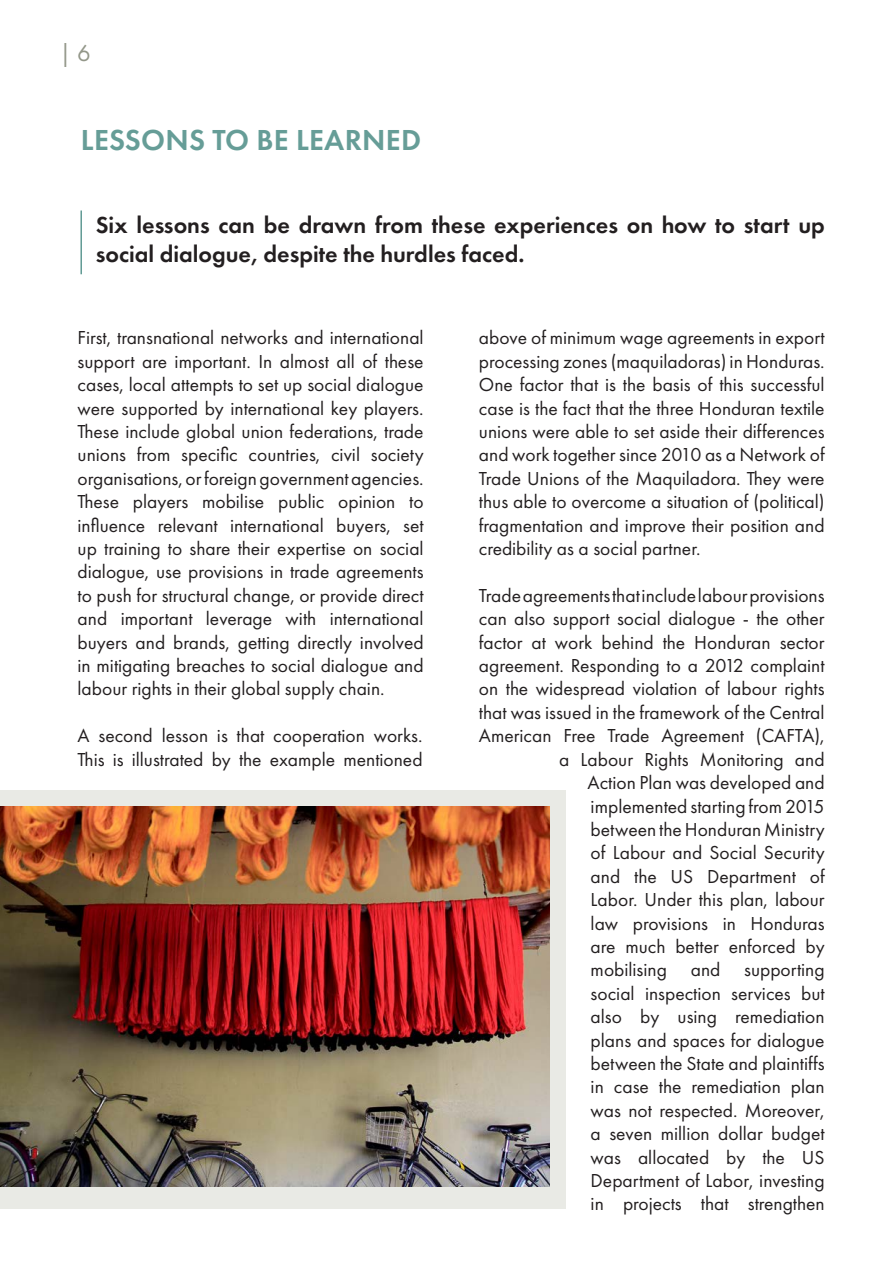
<style>
.page{position:relative;width:893px;height:1263px;background:#fff}
.page>*{position:absolute;margin:0;border:0;box-sizing:border-box;transform-origin:0 0}
.t1{font:600 30px "Futura PT";letter-spacing:.01em;color:#669d97}
.Intro_paragraph{font:600 24px/28.8px "Futura PT";color:#231f20}
.t2{font:24px "Futura PT";color:#939789}
.Paragraph{font:19.5px/23.4px "Futura PT";color:#231f20;text-align:justify}
</style>
<div class="page">
<div style="left:0;top:791px;width:566px;height:418px;background:#e9eae5"></div>
<hr style="left:80px;top:210px;width:2px;height:64px;background:#619b95">
<img style="left:0;top:807px;width:549px;height:379px">
<p class="t2" style="left:60px;top:39px;width:33px">| 6</p>
<p class="t1" style="left:81px;top:122px;width:342px">LESSONS TO BE LEARNED</p>
<p class="Intro_paragraph" style="left:96px;top:210px;width:731px">Six lessons can be drawn from these experiences on how to start up social dialogue, despite the hurdles faced.</p>
<p class="Paragraph" style="left:78px;top:326px;width:348px">First, transnational networks and international support are important. In almost all of these cases, local attempts to set up social dialogue were supported by international key players.<br>These include global union federations, trade unions from specific countries, civil society organisations, or foreign government agencies.<br>These players mobilise public opinion to influence relevant international buyers, set up training to share their expertise on social dialogue, use provisions in trade agreements to push for structural change, or provide direct and important leverage with international buyers and brands, getting directly involved in mitigating breaches to social dialogue and labour rights in their global supply chain.</p>
<p class="Paragraph" style="left:78px;top:724px;width:346px">A second lesson is that cooperation works.<br>This is illustrated by the example mentioned</p>
<p class="Paragraph" style="left:479px;top:326px;width:347px">above of minimum wage agreements in export processing zones (maquiladoras) in Honduras.<br>One factor that is the basis of this successful case is the fact that the three Honduran textile unions were able to set aside their differences and work together since 2010 as a Network of Trade Unions of the Maquiladora. They were thus able to overcome a situation of (political) fragmentation and improve their position and credibility as a social partner.</p>
<p class="Paragraph" style="left:479px;top:584px;width:347px;text-align:right">Trade agreements that include labour provisions can also support social dialogue - the other factor at work behind the Honduran sector agreement. Responding to a 2012 complaint on the widespread violation of labour rights that was issued in the framework of the Central<br>American Free Trade Agreement (CAFTA), a Labour Rights Monitoring and<br>Action Plan was developed and<br>implemented starting from 2015<br>between the Honduran Ministry<br>of Labour and Social Security<br>and the US Department of<br>Labor. Under this plan, labour<br>law provisions in Honduras<br>are much better enforced by<br>mobilising and supporting<br>social inspection services but<br>also by using remediation<br>plans and spaces for dialogue<br>between the State and plaintiffs<br>in case the remediation plan<br>was not respected. Moreover,<br>a seven million dollar budget<br>was allocated by the US<br>Department of Labor, investing<br>in projects that strengthen</p>
</div>
